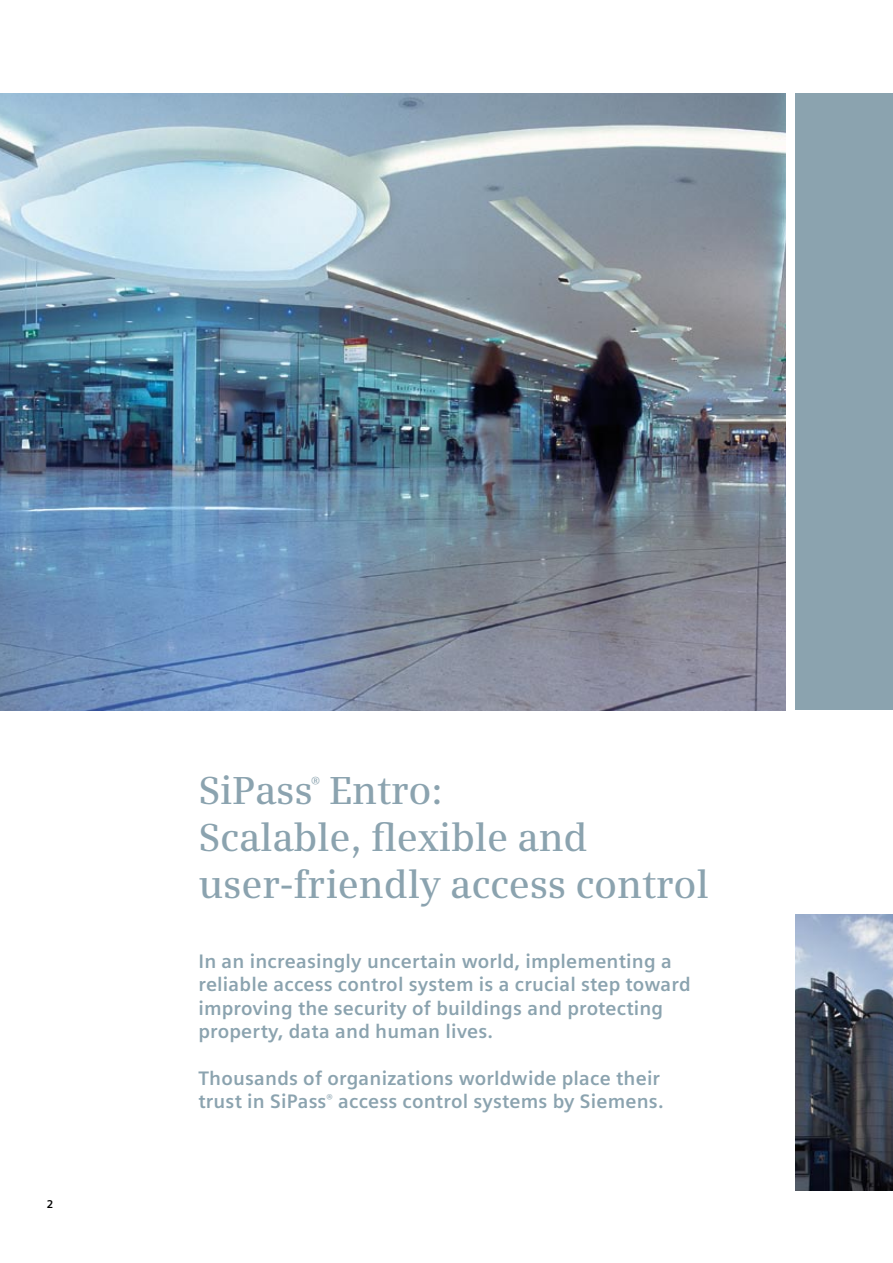
<style>
.page{position:relative;width:893px;height:1263px;background:#fff}
.page>*{position:absolute;margin:0;border:0;box-sizing:border-box;transform-origin:0 0}
.t1{font:600 39px/46.8px "Siemens Serif OT";letter-spacing:-.005em;color:#8ba3af}
.t2{font:700 19.5px/23.4px "Siemens Sans OT";letter-spacing:.01em;color:#8ba3af}
.t3{font:600 15px "Siemens Serif OT";color:#8ba3af}
</style>
<div class="page">
<img style="left:0;top:94px;width:786px;height:616px">
<div style="left:795px;top:94px;width:98px;height:616px;background:#8ba3af"></div>
<img style="left:795px;top:914px;width:98px;height:277px">
<h1 class="t1" style="left:198px;top:767px;width:246px">SiPass Entro:</h1>
<p class="t3" style="left:311px;top:774px;width:10px">®</p>
<h1 class="t1" style="left:198px;top:814px;width:512px">Scalable, flexible and user-friendly access control</h1>
<p class="t2" style="left:198px;top:949px;width:494px">In an increasingly uncertain world, implementing a reliable access control system is a crucial step toward improving the security of buildings and protecting property, data and human lives.</p>
<p class="t2" style="left:198px;top:1066px;width:467px">Thousands of organizations worldwide place their trust in SiPass<sup>®</sup> access control systems by Siemens.</p>
</div>
